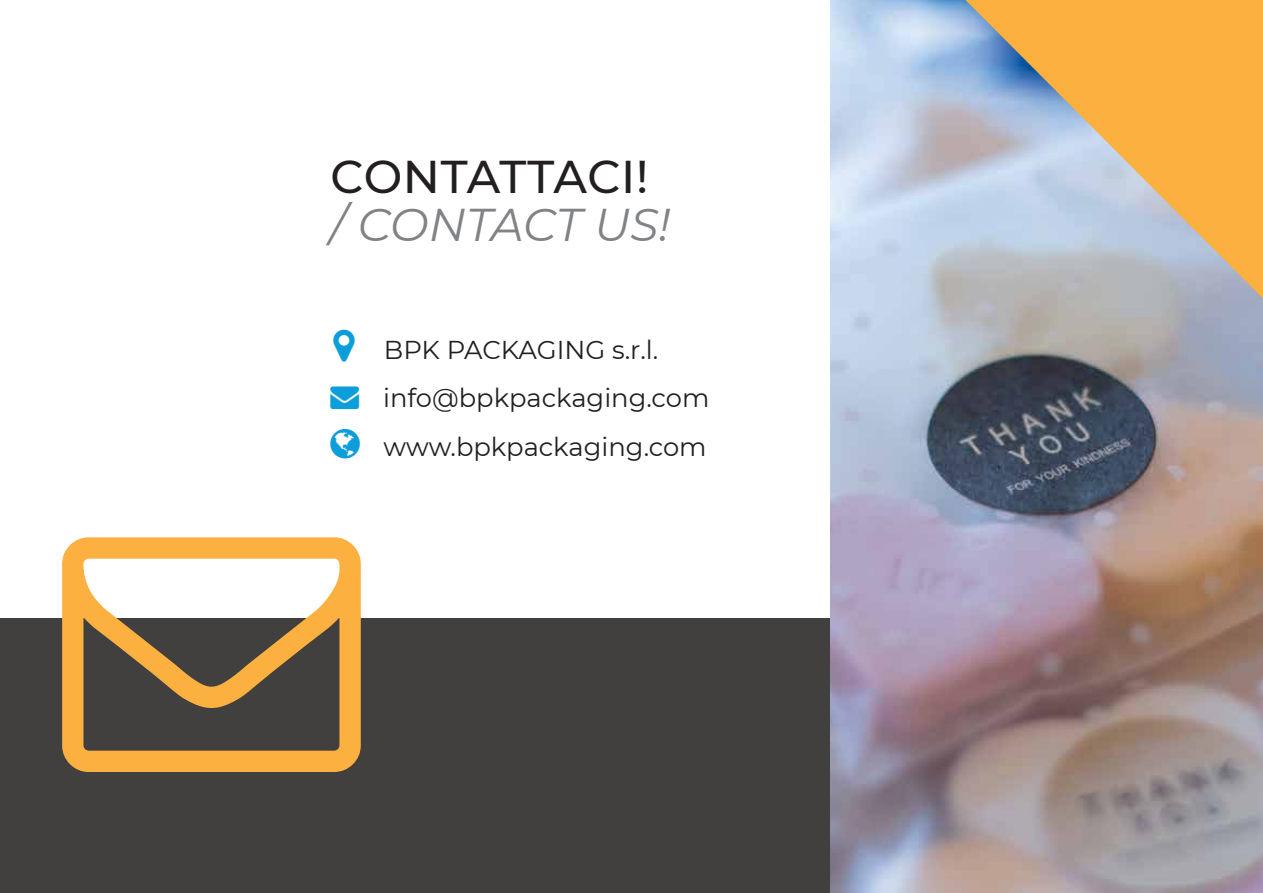
<style>
.page{position:relative;width:1263px;height:893px;background:#fff}
.page>*{position:absolute;margin:0;border:0;box-sizing:border-box;transform-origin:0 0}
.t1{font:500 45.9px "Montserrat";letter-spacing:.005em;color:#231f20}
.t2{font:italic 45.9px "Montserrat";letter-spacing:-.01em;color:#808285}
.t3{font:25.8px/48.8px "Montserrat";color:#231f20;text-align:right}
.s1{color:#0c9eda}
</style>
<div class="page">
<div style="left:0;top:619px;width:921px;height:274px;background:#41403f"></div>
<img style="left:831px;top:0;width:432px;height:893px">
<svg style="left:965px;top:0;width:298px;height:299px;background:#d5b88b"></svg>
<svg style="left:62px;top:537px;width:299px;height:235px"></svg>
<h1 class="t1" style="left:331px;top:144px;width:319px">CONTATTACI!</h1>
<h1 class="t2" style="left:331px;top:193px;width:341px">/ CONTACT US!</h1>
<p class="t3" style="left:384px;top:324px;width:276px">BPK PACKAGING s.r.l.</p>
<p class="t3" style="left:331px;top:373px;width:380px"><span class="s1">→</span> info@bpkpackaging.com www.bpkpackaging.com</p>
</div>
